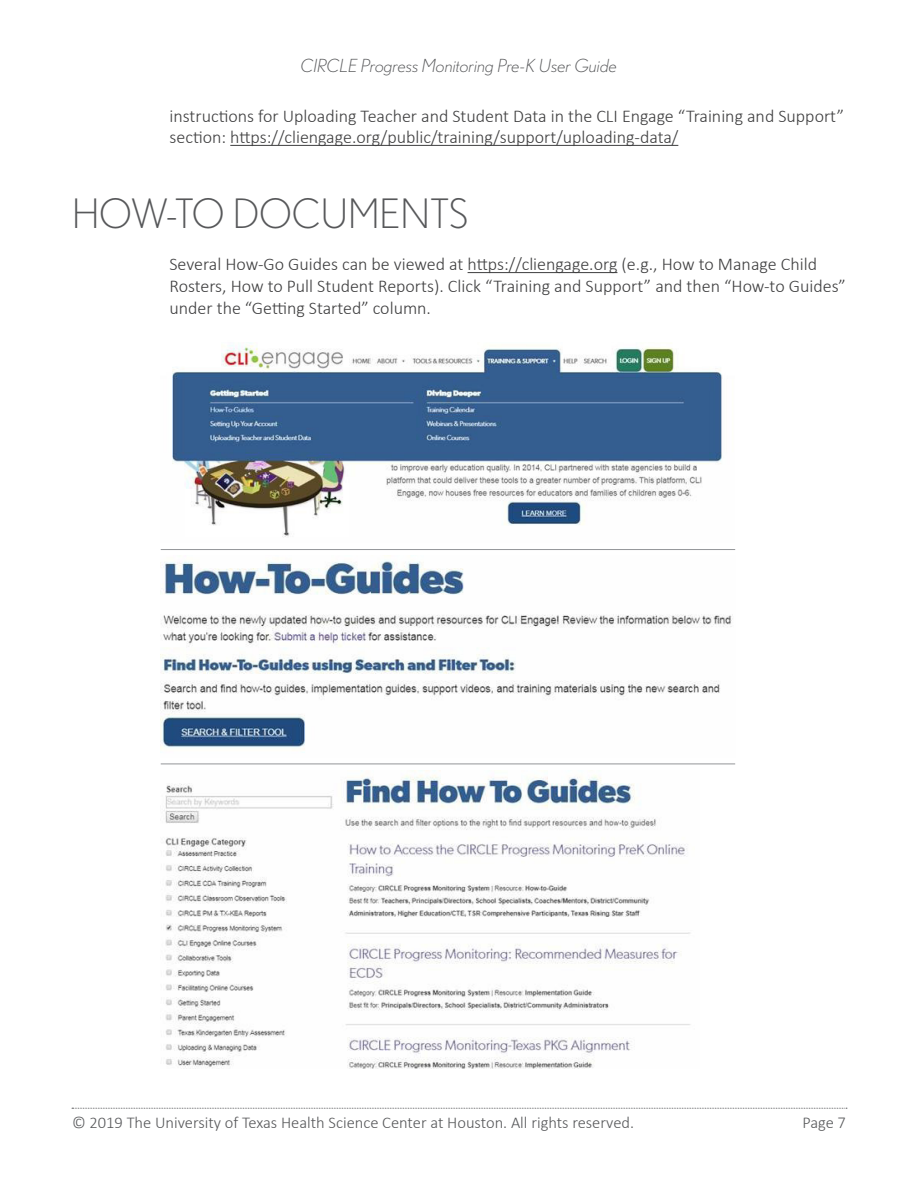
<style>
.page{position:relative;width:918px;height:1188px;background:#fff}
.page>*{position:absolute;margin:0;border:0;box-sizing:border-box;transform-origin:0 0}
.Header_1_-_Dark_Gray{font:300 40.5px "Nobel";color:#57585a}
.Body_Text_-_Main{font:300 18px/21.6px "Calibri";color:#3e3e3f}
.t1{font:italic 300 18px "Nobel";color:#57585a}
.t2{font:300 16.5px "Calibri";color:#57585a}
</style>
<div class="page">
<svg style="left:72px;top:1108px;width:775px;height:1px"></svg>
<hr style="left:230px;top:145px;width:448px;height:1px;background:#3e3e3f">
<hr style="left:468px;top:272px;width:149px;height:1px;background:#3e3e3f">
<hr style="left:161px;top:549px;width:574px;height:1px;background:#939598">
<hr style="left:161px;top:764px;width:574px;height:1px;background:#939598">
<img style="left:172px;top:344px;width:550px;height:193px">
<img style="left:161px;top:561px;width:572px;height:192px">
<img style="left:164px;top:770px;width:527px;height:299px">
<p class="t1" style="left:301px;top:55px;width:318px">CIRCLE Progress Monitoring Pre-K User Guide</p>
<p class="Body_Text_-_Main" style="left:170px;top:105px;width:676px">instructions for Uploading Teacher and Student Data in the CLI Engage “Training and Support” section: https://cliengage.org/public/training/support/uploading-data/</p>
<p class="Header_1_-_Dark_Gray" style="left:72px;top:190px;width:398px">HOW-TO DOCUMENTS</p>
<p class="Body_Text_-_Main" style="left:170px;top:253px;width:678px">Several How-Go Guides can be viewed at https://cliengage.org (e.g., How to Manage Child<br>Rosters, How to Pull Student Reports). Click “Training and Support” and then “How-to Guides” under the “Getting Started” column.</p>
<p class="t2" style="left:72px;top:1113px;width:564px">© 2019 The University of Texas Health Science Center at Houston. All rights reserved.</p>
<p class="t2" style="left:802px;top:1113px;width:45px">Page 7</p>
</div>
